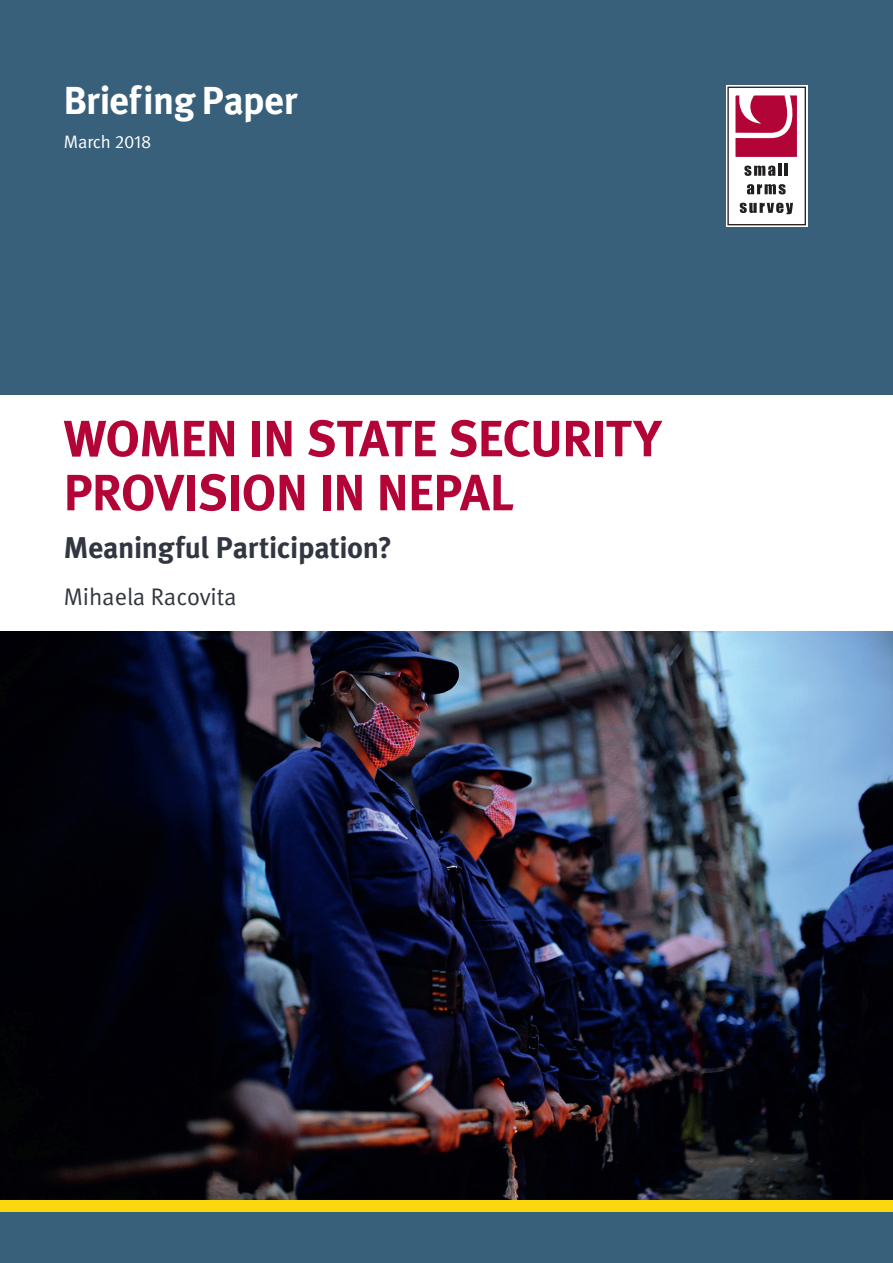
<style>
.page{position:relative;width:893px;height:1263px;background:#38607a}
.page>*{position:absolute;margin:0;border:0;box-sizing:border-box;transform-origin:0 0}
.t1{font:700 51px/54px "Meta";letter-spacing:-.005em;color:#b30437}
.t2{font:700 39px "Meta";letter-spacing:-.015em;color:#fff}
.t3{font:700 30px "Meta";letter-spacing:-.01em;color:#323640}
.t4{font:24px "Meta Normal";letter-spacing:-.005em;color:#323640}
.t5{font:18px "Meta Normal";letter-spacing:-.005em;color:#fff}
.s1{font-family:"Meta Normal Expert"}
</style>
<div class="page">
<div style="left:0;top:395px;width:893px;height:236px;background:#fff"></div>
<div style="left:726px;top:85px;width:81px;height:142px;background:#afaeae"></div>
<div style="left:727px;top:87px;width:79px;height:138px;background:#fff;border:1px solid #231f20"></div>
<div style="left:734px;top:94px;width:64px;height:64px;background:#b30437;border:1px solid #fff"></div>
<svg style="left:729px;top:88px;width:72px;height:53px"></svg>
<svg style="left:744px;top:164px;width:37px;height:12px"></svg>
<hr style="left:784px;top:164px;width:4px;height:12px;background:#231f20">
<svg style="left:747px;top:184px;width:39px;height:10px"></svg>
<svg style="left:740px;top:203px;width:53px;height:11px"></svg>
<div style="left:0;top:1199px;width:893px;height:13px;background:#fad70f"></div>
<img style="left:0;top:631px;width:893px;height:568px">
<p class="t2" style="left:64px;top:76px;width:235px">Briefing Paper</p>
<p class="t5" style="left:64px;top:132px;width:89px">March <span class="s1">2018</span></p>
<p class="t1" style="left:64px;top:410px;width:599px">WOMEN IN STATE SECURITY<br>PROVISION IN NEPAL</p>
<p class="t3" style="left:64px;top:528px;width:330px">Meaningful Participation?</p>
<p class="t4" style="left:64px;top:583px;width:174px">Mihaela Racovita</p>
</div>
